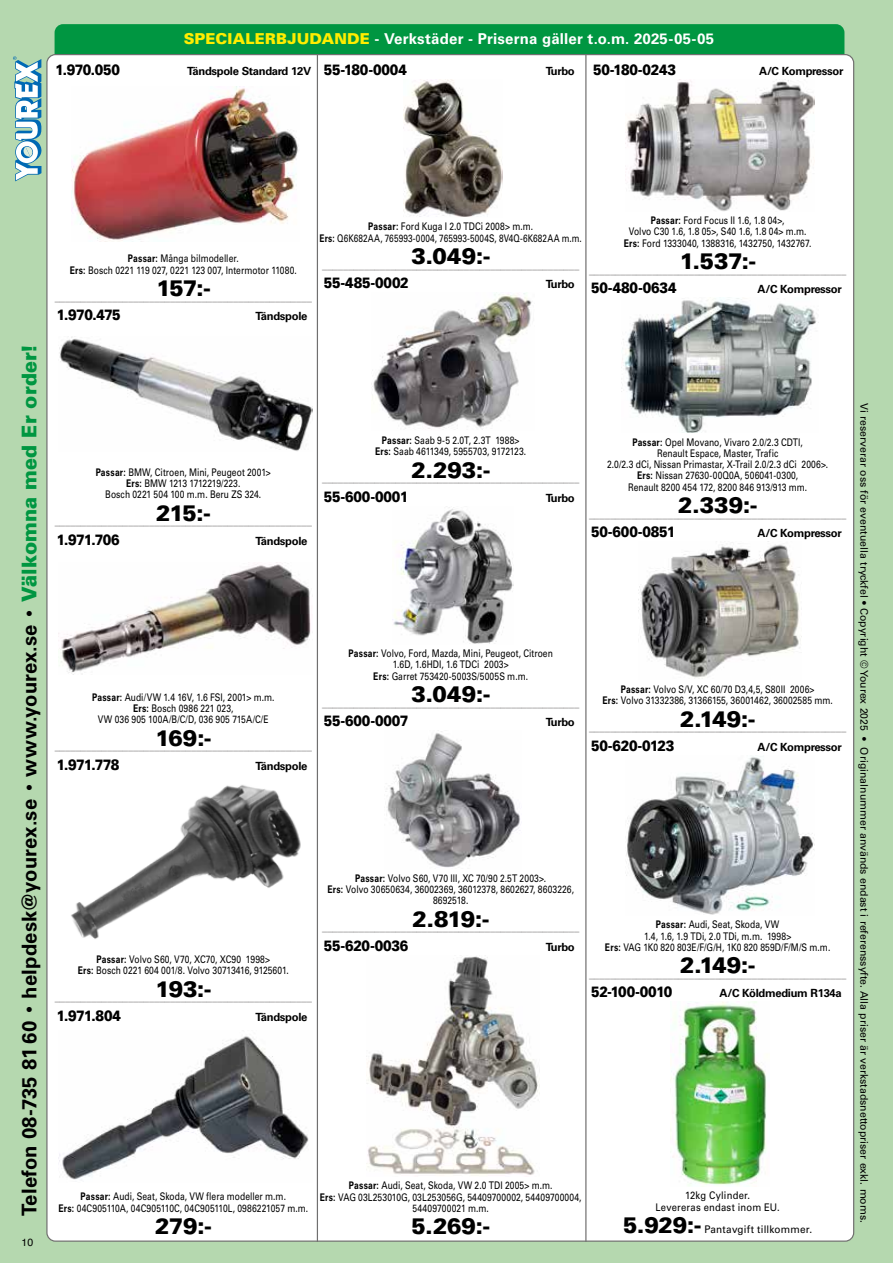
<style>
.page{position:relative;width:893px;height:1263px;background:#b5d8af}
.page>*{position:absolute;margin:0;border:0;box-sizing:border-box;transform-origin:0 0}
.t1{font:900 22.5px "Univers";letter-spacing:-.005em;color:#000;scale:.95 1}
.t2{font:700 20.25px "Univers LT Std";letter-spacing:.005em;color:#000}
.t3{font:900 15px "Univers";letter-spacing:-.025em;color:#000;scale:.85 1}
.t4{font:700 15px "Univers LT Std";letter-spacing:.015em;color:#fff}
.t5{font:900 15px "Univers";letter-spacing:-.045em;color:#000;scale:.85 1}
.t6{font:700 11.25px "Univers LT Std";letter-spacing:-.03em;color:#000}
.t7{font:10.5px/11.2px "Univers LT Std";letter-spacing:.005em;color:#000;text-align:center;scale:.81 1}
.t8{font:10.5px "Univers LT Std";color:#706f6f}
.t9{font:10.5px "Univers LT Std";letter-spacing:.005em;color:#000}
.t10{font:10.5px/11.2px "Univers LT Std";letter-spacing:.005em;color:#000;text-align:center;scale:.9 1}
.t11{font:10.5px "Univers LT Std";letter-spacing:.005em;color:#000;scale:.95 1}
.t12{font:10.5px "Helvetica";color:#000}
.s1{font-family:"Univers";font-weight:900;color:#ffed00}
.s2{font-size:14.25px}
.s3{font-family:"Univers";font-weight:900;color:#009641}
.s4{font-weight:700}
.s5{font-family:"Univers";font-weight:900;font-size:22.5px}
</style>
<div class="page">
<div style="left:55px;top:24px;width:789px;height:38px;background:#009641;border-radius:9px"></div>
<svg style="left:13px;top:56px;width:29px;height:125px"></svg>
<div style="left:47px;top:55px;width:807px;height:1186px;background:#fff;border-radius:9px"></div>
<hr style="left:317px;top:54px;width:1px;height:1188px;background:#706f6f">
<hr style="left:585px;top:54px;width:1px;height:1188px;background:#706f6f">
<img style="left:72px;top:87px;width:227px;height:155px">
<img style="left:59px;top:337px;width:254px;height:114px">
<img style="left:60px;top:562px;width:251px;height:111px">
<img style="left:71px;top:785px;width:230px;height:154px">
<img style="left:59px;top:1036px;width:250px;height:144px">
<img style="left:403px;top:79px;width:100px;height:138px">
<img style="left:372px;top:293px;width:160px;height:137px">
<img style="left:393px;top:506px;width:120px;height:138px">
<img style="left:385px;top:731px;width:135px;height:137px">
<img style="left:367px;top:956px;width:172px;height:220px">
<img style="left:626px;top:79px;width:188px;height:132px">
<img style="left:621px;top:298px;width:198px;height:135px">
<img style="left:638px;top:542px;width:164px;height:137px">
<img style="left:626px;top:757px;width:188px;height:158px">
<img style="left:670px;top:1002px;width:96px;height:184px">
<h3 class="t4" style="left:184px;top:30px;width:532px"><span class="s1">SPECIALERBJUDANDE</span> - Verkstäder - Priserna gäller t.o.m. 2025-05-05</h3>
<h3 class="t3" style="left:55px;top:59px;width:78px">1.970.050</h3>
<p class="t6" style="left:187px;top:64px;width:126px">Tändspole Standard 12V</p>
<h3 class="t3" style="left:324px;top:59px;width:99px">55-180-0004</h3>
<p class="t6" style="left:546px;top:64px;width:30px">Turbo</p>
<h3 class="t3" style="left:593px;top:59px;width:99px">50-180-0243</h3>
<p class="t6" style="left:759px;top:64px;width:86px">A/C Kompressor</p>
<h2 class="t2" style="left:18px;top:1216px;width:873px;rotate:-90deg">Telefon 08-735 81 60 <span class="s2">•</span> helpdesk@yourex.se <span class="s2">•</span> www.yourex.se <span class="s2">•</span> <span class="s3">Välkomna med Er order!</span></h2>
<p class="t12" style="left:22px;top:1234px;width:13px">10</p>
<p class="t7" style="left:70px;top:253px;width:282px"><span class="s4">Passar:</span> Många bilmodeller.<br><span class="s4">Ers:</span> Bosch 0221 119 027, 0221 123 007, Intermotor 11080.</p>
<h1 class="t1" style="left:156px;top:273px;width:59px">157:-</h1>
<p class="t8" style="left:55px;top:291px;width:259px">_________________________________________________</p>
<h3 class="t3" style="left:57px;top:305px;width:77px">1.970.475</h3>
<p class="t6" style="left:255px;top:310px;width:53px">Tändspole</p>
<p class="t7" style="left:624px;top:215px;width:233px"><span class="s4">Passar:</span> Ford Focus II 1.6, 1.8 04&gt;,<br>Volvo C30 1.6, 1.8 05&gt;, S40 1.6, 1.8 04&gt; m.m.<br><span class="s4">Ers:</span> Ford 1333040, 1388316, 1432750, 1432767.</p>
<h1 class="t1" style="left:679px;top:246px;width:82px">1.537:-</h1>
<p class="t8" style="left:589px;top:264px;width:259px">_________________________________________________</p>
<h3 class="t3" style="left:591px;top:278px;width:102px">50-480-0634</h3>
<p class="t6" style="left:758px;top:283px;width:86px">A/C Kompressor</p>
<p class="t7" style="left:320px;top:221px;width:325px"><span class="s4">Passar:</span> Ford Kuga I 2.0 TDCi 2008&gt; m.m.<br><span class="s4">Ers:</span> Q6K682AA, 765993-0004, 765993-5004S, 8V4Q-6K682AA m.m.</p>
<h1 class="t1" style="left:411px;top:241px;width:84px">3.049:-</h1>
<p class="t8" style="left:322px;top:259px;width:259px">_________________________________________________</p>
<h3 class="t3" style="left:324px;top:273px;width:101px">55-485-0002</h3>
<p class="t6" style="left:546px;top:277px;width:30px">Turbo</p>
<p class="t7" style="left:96px;top:467px;width:218px"><span class="s4">Passar:</span> BMW, Citroen, Mini, Peugeot 2001&gt;<br><span class="s4">Ers:</span> BMW 1213 1712219/223.<br>Bosch 0221 504 100 m.m. Beru ZS 324.</p>
<h1 class="t1" style="left:156px;top:498px;width:59px">215:-</h1>
<p class="t8" style="left:55px;top:515px;width:259px">_________________________________________________</p>
<h3 class="t3" style="left:57px;top:530px;width:76px">1.971.706</h3>
<p class="t6" style="left:255px;top:534px;width:53px">Tändspole</p>
<p class="t7" style="left:375px;top:434px;width:188px"><span class="s4">Passar:</span> Saab 9-5 2.0T, 2.3T 1988&gt;<br><span class="s4">Ers:</span> Saab 4611349, 5955703, 9172123.</p>
<h1 class="t1" style="left:411px;top:455px;width:84px">2.293:-</h1>
<p class="t8" style="left:322px;top:472px;width:259px">_________________________________________________</p>
<h3 class="t3" style="left:324px;top:486px;width:101px">55-600-0001</h3>
<p class="t6" style="left:546px;top:491px;width:30px">Turbo</p>
<p class="t7" style="left:607px;top:436px;width:274px"><span class="s4">Passar:</span> Opel Movano, Vivaro 2.0/2.3 CDTI,<br>Renault Espace, Master, Trafic<br>2.0/2.3 dCi, Nissan Primastar, X-Trail 2.0/2.3 dCi 2006&gt;.<br><span class="s4">Ers:</span> Nissan 27630-00Q0A, 506041-0300,<br>Renault 8200 454 172, 8200 846 913/913 mm.</p>
<h1 class="t1" style="left:678px;top:490px;width:85px">2.339:-</h1>
<p class="t8" style="left:589px;top:508px;width:259px">_________________________________________________</p>
<h3 class="t3" style="left:591px;top:522px;width:100px">50-600-0851</h3>
<p class="t6" style="left:758px;top:526px;width:86px">A/C Kompressor</p>
<p class="t7" style="left:92px;top:691px;width:227px"><span class="s4">Passar:</span> Audi/VW 1.4 16V, 1.6 FSI, 2001&gt; m.m.<br><span class="s4">Ers:</span> Bosch 0986 221 023,<br>VW 036 905 100A/B/C/D, 036 905 715A/C/E</p>
<h1 class="t1" style="left:155px;top:723px;width:61px">169:-</h1>
<p class="t8" style="left:55px;top:740px;width:259px">_________________________________________________</p>
<h3 class="t3" style="left:57px;top:754px;width:75px">1.971.778</h3>
<p class="t6" style="left:255px;top:759px;width:53px">Tändspole</p>
<p class="t7" style="left:349px;top:648px;width:254px"><span class="s4">Passar:</span> Volvo, Ford, Mazda, Mini, Peugeot, Citroen<br>1.6D, 1.6HDI, 1.6 TDCi 2003&gt;<br><span class="s4">Ers:</span> Garret 753420-5003S/5005S m.m.</p>
<h1 class="t1" style="left:411px;top:679px;width:84px">3.049:-</h1>
<p class="t8" style="left:322px;top:697px;width:259px">_________________________________________________</p>
<h3 class="t3" style="left:324px;top:711px;width:101px">55-600-0007</h3>
<p class="t6" style="left:546px;top:716px;width:30px">Turbo</p>
<p class="t7" style="left:602px;top:683px;width:286px"><span class="s4">Passar:</span> Volvo S/V, XC 60/70 D3,4,5, S80II 2006&gt;<br><span class="s4">Ers:</span> Volvo 31332386, 31366155, 36001462, 36002585 mm.</p>
<h1 class="t1" style="left:680px;top:704px;width:81px">2.149:-</h1>
<p class="t8" style="left:589px;top:721px;width:259px">_________________________________________________</p>
<h3 class="t3" style="left:591px;top:735px;width:99px">50-620-0123</h3>
<p class="t6" style="left:758px;top:740px;width:86px">A/C Kompressor</p>
<p class="t7" style="left:78px;top:954px;width:262px"><span class="s4">Passar:</span> Volvo S60, V70, XC70, XC90 1998&gt;<br><span class="s4">Ers:</span> Bosch 0221 604 001/8. Volvo 30713416, 9125601.</p>
<h1 class="t1" style="left:155px;top:974px;width:60px">193:-</h1>
<p class="t8" style="left:55px;top:991px;width:259px">_________________________________________________</p>
<h3 class="t3" style="left:57px;top:1005px;width:77px">1.971.804</h3>
<p class="t6" style="left:255px;top:1010px;width:53px">Tändspole</p>
<p class="t7" style="left:327px;top:873px;width:306px"><span class="s4">Passar:</span> Volvo S60, V70 III, XC 70/90 2.5T 2003&gt;.<br><span class="s4">Ers:</span> Volvo 30650634, 36002369, 36012378, 8602627, 8603226,<br>8692518.</p>
<h1 class="t1" style="left:412px;top:904px;width:82px">2.819:-</h1>
<p class="t8" style="left:322px;top:921px;width:259px">_________________________________________________</p>
<h3 class="t3" style="left:324px;top:936px;width:101px">55-620-0036</h3>
<p class="t6" style="left:546px;top:940px;width:30px">Turbo</p>
<p class="t7" style="left:605px;top:919px;width:280px"><span class="s4">Passar:</span> Audi, Seat, Skoda, VW<br>1.4, 1.6, 1.9 TDi, 2.0 TDi, m.m. 1998&gt;<br><span class="s4">Ers:</span> VAG 1K0 820 803E/F/G/H, 1K0 820 859D/F/M/S m.m.</p>
<h1 class="t1" style="left:680px;top:950px;width:81px">2.149:-</h1>
<p class="t8" style="left:589px;top:968px;width:259px">_________________________________________________</p>
<h3 class="t5" style="left:591px;top:982px;width:97px">52-100-0010</h3>
<p class="t6" style="left:720px;top:987px;width:124px">A/C Köldmedium R134a</p>
<p class="t7" style="left:58px;top:1191px;width:310px"><span class="s4">Passar:</span> Audi, Seat, Skoda, VW flera modeller m.m.<br><span class="s4">Ers:</span> 04C905110A, 04C905110C, 04C905110L, 0986221057 m.m.</p>
<h1 class="t1" style="left:155px;top:1211px;width:61px">279:-</h1>
<p class="t7" style="left:320px;top:1180px;width:325px"><span class="s4">Passar:</span> Audi, Seat, Skoda, VW 2.0 TDI 2005&gt; m.m.<br><span class="s4">Ers:</span> VAG 03L253010G, 03L253056G, 54409700002, 54409700004,<br>54409700021 m.m.</p>
<h1 class="t1" style="left:411px;top:1211px;width:84px">5.269:-</h1>
<p class="t10" style="left:655px;top:1190px;width:140px">12kg Cylinder.<br>Levereras endast inom EU.</p>
<p class="t11" style="left:623px;top:1223px;width:200px"><span class="s5">5.929:-</span> Pantavgift tillkommer.</p>
<p class="t9" style="left:870px;top:403px;width:821px;rotate:90deg">Vi reserverar oss för eventuella tryckfel • Copyright © Yourex 2025 • Originalnummer används endast i referenssyfte. Alla priser är verkstadsnettopriser exkl. moms.</p>
</div>
